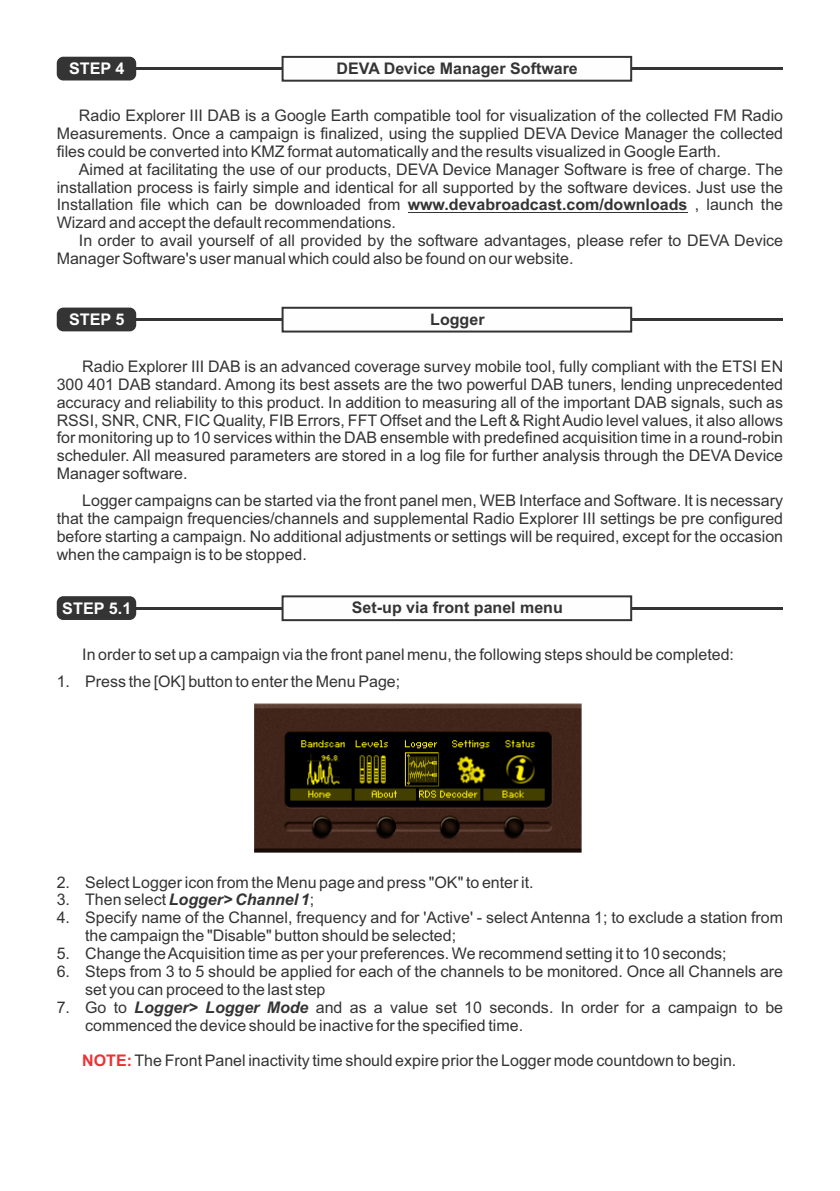
<style>
.page{position:relative;width:840px;height:1191px;background:#fff}
.page>*{position:absolute;margin:0;border:0;box-sizing:border-box;transform-origin:0 0}
.t1{font:16px/17.8px "Arial";color:#353434;text-align:justify}
.t2{font:700 16px "Arial";color:#353434}
.t3{font:italic 700 16px "Arial";color:#353434}
.t4{font:700 16px "Arial";color:#fefefe}
.s1{font-weight:700}
.s2{font-weight:400;font-style:normal}
.s3{font-weight:700;font-style:italic}
.s4{font-weight:700;color:#ed3135}
</style>
<div class="page">
<hr style="left:130px;top:67px;width:652px;height:3px;background:#353434">
<div style="left:57px;top:57px;width:79px;height:23px;background:#353434;border-radius:7px"></div>
<svg style="left:281px;top:55px;width:351px;height:27px"></svg>
<hr style="left:407px;top:212px;width:280px;height:1px;background:#353434">
<hr style="left:130px;top:318px;width:652px;height:3px;background:#353434">
<div style="left:57px;top:307px;width:79px;height:24px;background:#353434;border-radius:7px"></div>
<svg style="left:281px;top:306px;width:351px;height:27px"></svg>
<hr style="left:130px;top:606px;width:652px;height:3px;background:#353434">
<div style="left:57px;top:596px;width:79px;height:24px;background:#353434;border-radius:7px"></div>
<svg style="left:280px;top:595px;width:352px;height:27px"></svg>
<img style="left:254px;top:703px;width:328px;height:150px">
<p class="t4" style="left:69px;top:63px;width:57px">STEP 4</p>
<p class="t2" style="left:336px;top:62px;width:242px">DEVA Device Manager Software</p>
<p class="t1" style="left:57px;top:108px;width:727px;text-indent:22px">Radio Explorer III DAB is a Google Earth compatible tool for visualization of the collected FM Radio Measurements. Once a campaign is finalized, using the supplied DEVA Device Manager the collected files could be converted into KMZ format automatically and the results visualized in Google Earth.</p>
<p class="t1" style="left:57px;top:162px;width:727px;text-indent:22px">Aimed at facilitating the use of our products, DEVA Device Manager Software is free of charge. The installation process is fairly simple and identical for all supported by the software devices. Just use the Installation file which can be downloaded from <span class="s1">www.devabroadcast.com/downloads</span> , launch the Wizard and accept the default recommendations.</p>
<p class="t1" style="left:57px;top:233px;width:727px;text-indent:22px">In order to avail yourself of all provided by the software advantages, please refer to DEVA Device<br>Manager Software's user manual which could also be found on our website.</p>
<p class="t4" style="left:69px;top:313px;width:57px">STEP 5</p>
<p class="t2" style="left:430px;top:313px;width:56px">Logger</p>
<p class="t1" style="left:57px;top:359px;width:727px;text-indent:26px">Radio Explorer III DAB is an advanced coverage survey mobile tool, fully compliant with the ETSI EN 300 401 DAB standard. Among its best assets are the two powerful DAB tuners, lending unprecedented accuracy and reliability to this product. In addition to measuring all of the important DAB signals, such as RSSI, SNR, CNR, FIC Quality, FIB Errors, FFT Offset and the Left &amp; Right Audio level values, it also allows for monitoring up to 10 services within the DAB ensemble with predefined acquisition time in a round-robin scheduler. All measured parameters are stored in a log file for further analysis through the DEVA Device Manager software.</p>
<p class="t1" style="left:57px;top:493px;width:727px;text-indent:26px">Logger campaigns can be started via the front panel men, WEB Interface and Software. It is necessary that the campaign frequencies/channels and supplemental Radio Explorer III settings be pre configured before starting a campaign. No additional adjustments or settings will be required, except for the occasion when the campaign is to be stopped.</p>
<p class="t4" style="left:62px;top:602px;width:70px">STEP 5.1</p>
<p class="t2" style="left:352px;top:601px;width:212px">Set-up via front panel menu</p>
<p class="t1" style="left:82px;top:647px;width:653px">In order to set up a campaign via the front panel menu, the following steps should be completed:</p>
<p class="t1" style="left:57px;top:674px;width:345px">1. Press the [OK] button to enter the Menu Page;</p>
<p class="t1" style="left:57px;top:874px;width:478px">2. Select Logger icon from the Menu page and press "OK" to enter it.</p>
<p class="t3" style="left:57px;top:893px;width:259px"><span class="s2">3. Then select</span> Logger&gt; Channel 1<span class="s2">;</span></p>
<p class="t1" style="left:85px;top:910px;width:699px;text-indent:-28px">4. Specify name of the Channel, frequency and for 'Active' - select Antenna 1; to exclude a station from the campaign the "Disable" button should be selected;</p>
<p class="t1" style="left:57px;top:946px;width:671px">5. Change the Acquisition time as per your preferences. We recommend setting it to 10 seconds;</p>
<p class="t1" style="left:85px;top:964px;width:699px;text-indent:-28px">6. Steps from 3 to 5 should be applied for each of the channels to be monitored. Once all Channels are set you can proceed to the last step</p>
<p class="t1" style="left:85px;top:999px;width:699px;text-indent:-28px">7. Go to <span class="s3">Logger&gt; Logger Mode</span> and as a value set 10 seconds. In order for a campaign to be commenced the device should be inactive for the specified time.</p>
<p class="t1" style="left:82px;top:1053px;width:655px"><span class="s4">NOTE:</span>The Front Panel inactivity time should expire prior the Logger mode countdown to begin.</p>
</div>
